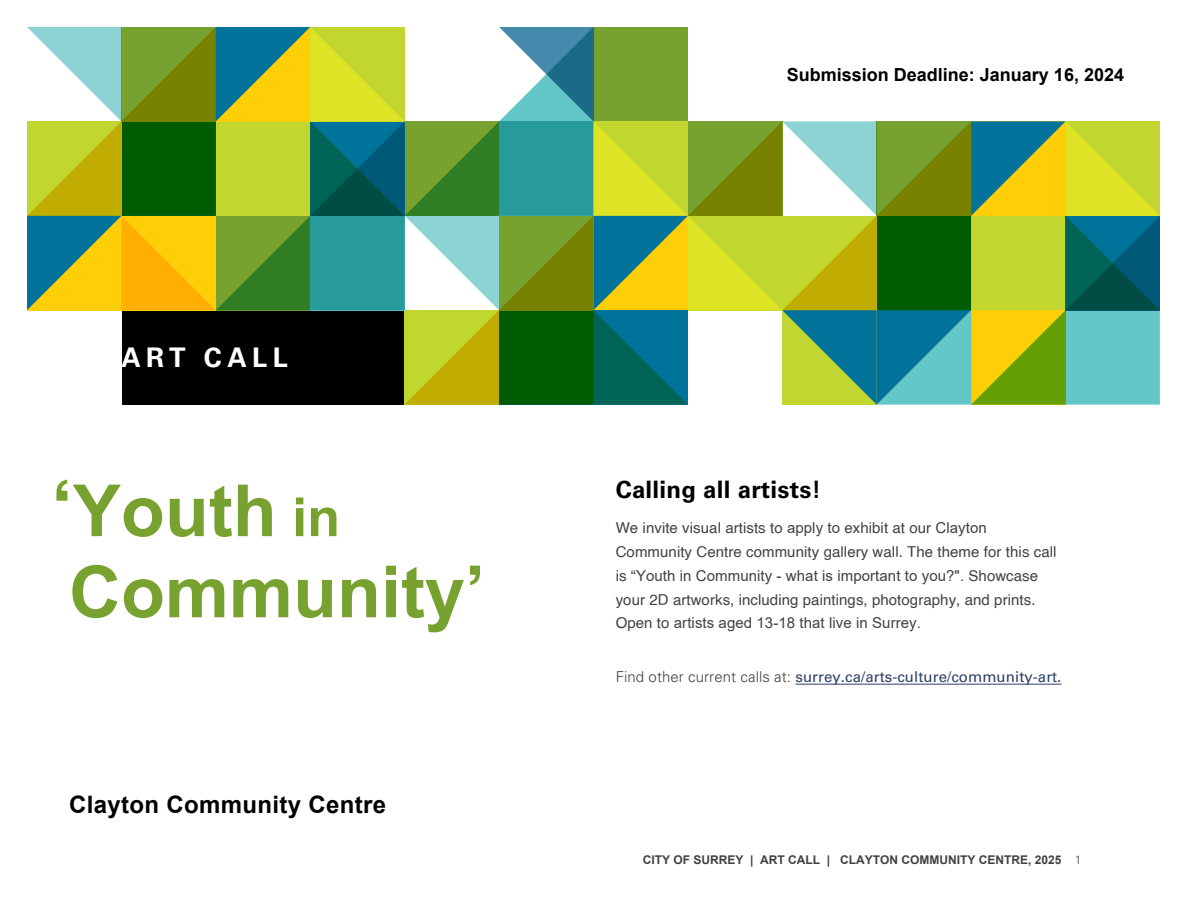
<style>
.page{position:relative;width:1188px;height:918px;background:#fff}
.page>*{position:absolute;margin:0;border:0;box-sizing:border-box;transform-origin:0 0}
.t1{font:700 72px "Arial";color:#78a22f}
.t2{font:700 27px "Univers LT Std";letter-spacing:.2em;color:#fff}
.t3{font:700 24px "Arial";letter-spacing:.015em;color:#000}
.t4{font:700 24px "Univers LT Std";letter-spacing:.01em;color:#000}
.t5{font:700 18px "Arial";color:#000}
.t6{font:15px/24.5px "Helvetica";letter-spacing:.005em;color:#414042}
.t7{font:15px "Arial";letter-spacing:.005em;color:#414042}
.t8{font:15px "Univers LT Std";letter-spacing:.005em;color:#2c3f66}
.t9{font:700 12px "Arial";color:#414042}
.s1{font-family:"Helvetica";font-size:78px}
.s2{font-size:54px;color:#78a12e}
.s3{font-family:"Helvetica"}
.s4{font-family:"Arial"}
.s5{font-weight:300;color:#414042}
.s6{font-family:"Univers LT Std";font-weight:300}
</style>
<div class="page">
<svg style="left:27px;top:27px;width:1133px;height:378px"></svg>
<hr style="left:795px;top:684px;width:266px;height:1px;background:#2c3f66">
<h2 class="t2" style="left:121px;top:342px;width:168px">ART CALL</h2>
<h1 class="t1" style="left:51px;top:460px;width:291px"><span class="s1">‘</span>Youth <span class="s2">in</span></h1>
<h1 class="t1" style="left:69px;top:541px;width:418px">Community<span class="s3">’</span></h1>
<h3 class="t3" style="left:69px;top:788px;width:319px">Clayton Community Centre</h3>
<p class="t5" style="left:787px;top:62px;width:339px">Submission Deadline: January 16, 2024</p>
<h3 class="t4" style="left:616px;top:475px;width:207px">Calling all artists!</h3>
<p class="t6" style="left:616px;top:516px;width:442px">We invite visual artists to <span class="s4">apply to</span> exhibit at our <span class="s4">Clayton<br></span>Community Centre community gallery wall. The theme for this call</p>
<p class="t7" style="left:616px;top:565px;width:424px"><span class="s3">is “</span>Youth in Community - what is important to you?". <span class="s3">Showcase</span></p>
<p class="t6" style="left:616px;top:588px;width:421px">your 2D artworks, including paintings, photography, and prints.</p>
<p class="t7" style="left:616px;top:613px;width:307px"><span class="s3">Open to</span> artists aged 13-18 that live in Surrey.</p>
<p class="t8" style="left:616px;top:668px;width:447px"><span class="s5">Find other current calls at:</span> surrey.ca/arts-culture/community-art.</p>
<p class="t9" style="left:643px;top:851px;width:440px">CITY OF SURREY | ART CALL | CLAYTON COMMUNITY CENTRE, 2025 <span class="s6">1</span></p>
</div>
